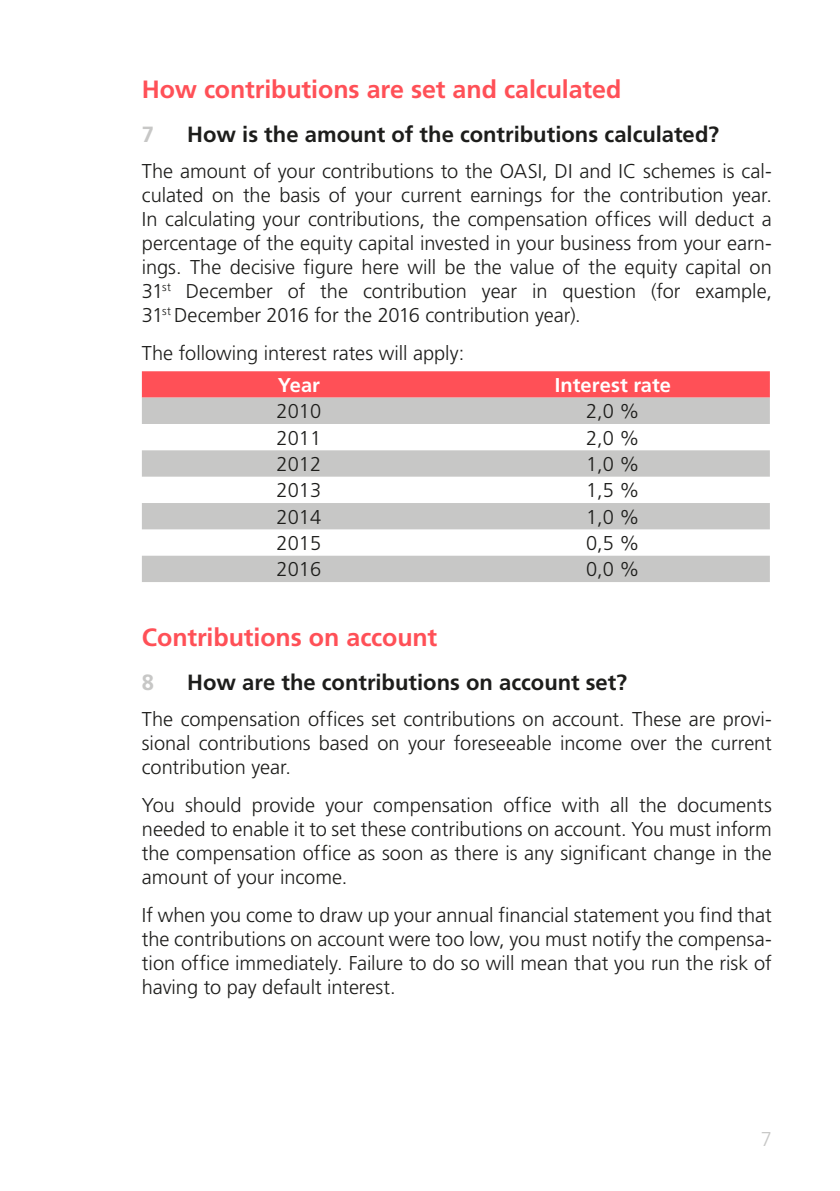
<style>
.page{position:relative;width:840px;height:1191px;background:#fff}
.page>*{position:absolute;margin:0;border:0;box-sizing:border-box;transform-origin:0 0}
.Texttitel{font:700 25px "Frutiger LT Std";letter-spacing:-.005em;color:#ff5057}
.t1{font:700 22px "Frutiger LT Std";color:#1d1d1b}
.t2{font:700 22px "Frutiger LT Std";color:#c7c7c6}
.Grundtext{font:300 20px/24px "Frutiger LT Std";letter-spacing:-.005em;color:#1d1d1b;text-align:justify}
.Zahlen_Tabelle{font:300 20px "Frutiger LT Std";color:#1d1d1b}
.Text_vor_Aufzählung{font:300 20px "Frutiger LT Std";letter-spacing:-.005em;color:#1d1d1b}
.Tabellen_Text_Weiss{font:700 20px "Frutiger LT Std";letter-spacing:.005em;color:#fff}
.t3{font:300 20px "Frutiger LT Std";color:#c7c7c6}
</style>
<div class="page">
<div style="left:142px;top:371px;width:627px;height:26px;background:#ff5057"></div>
<svg style="left:142px;top:397px;width:627px;height:185px;fill:#c7c7c6"></svg>
<p class="Texttitel" style="left:142px;top:75px;width:480px">How contributions are set and calculated</p>
<p class="t2" style="left:142px;top:122px;width:14px">7</p>
<p class="t1" style="left:187px;top:122px;width:533px">How is the amount of the contributions calculated?</p>
<p class="Grundtext" style="left:142px;top:159px;width:631px">The amount of your contributions to the OASI, DI and IC schemes is cal&shy;culated on the basis of your current earnings for the contribution year.<br>In calculating your contributions, the compensation offices will deduct a percentage of the equity capital invested in your business from your earn&shy;ings. The decisive figure here will be the value of the equity capital on 31<sup>st</sup> December of the contribution year in question (for example, 31<sup>st</sup> December 2016 for the 2016 contribution year).</p>
<p class="Text_vor_Aufzählung" style="left:142px;top:342px;width:324px">The following interest rates will apply:</p>
<p class="Tabellen_Text_Weiss" style="left:277px;top:373px;width:44px">Year</p>
<p class="Tabellen_Text_Weiss" style="left:554px;top:373px;width:118px">Interest rate</p>
<p class="Zahlen_Tabelle" style="left:276px;top:400px;width:46px">2010</p>
<p class="Zahlen_Tabelle" style="left:586px;top:400px;width:55px">2,0 %</p>
<p class="Zahlen_Tabelle" style="left:276px;top:426px;width:46px">2011</p>
<p class="Zahlen_Tabelle" style="left:586px;top:426px;width:55px">2,0 %</p>
<p class="Zahlen_Tabelle" style="left:276px;top:453px;width:46px">2012</p>
<p class="Zahlen_Tabelle" style="left:586px;top:453px;width:55px">1,0 %</p>
<p class="Zahlen_Tabelle" style="left:276px;top:479px;width:46px">2013</p>
<p class="Zahlen_Tabelle" style="left:586px;top:479px;width:55px">1,5 %</p>
<p class="Zahlen_Tabelle" style="left:276px;top:505px;width:46px">2014</p>
<p class="Zahlen_Tabelle" style="left:586px;top:505px;width:55px">1,0 %</p>
<p class="Zahlen_Tabelle" style="left:276px;top:532px;width:46px">2015</p>
<p class="Zahlen_Tabelle" style="left:586px;top:532px;width:55px">0,5 %</p>
<p class="Zahlen_Tabelle" style="left:276px;top:558px;width:46px">2016</p>
<p class="Zahlen_Tabelle" style="left:586px;top:558px;width:55px">0,0 %</p>
<p class="Texttitel" style="left:142px;top:622px;width:297px">Contributions on account</p>
<p class="t2" style="left:142px;top:669px;width:14px">8</p>
<p class="t1" style="left:187px;top:669px;width:441px">How are the contributions on account set?</p>
<p class="Grundtext" style="left:142px;top:707px;width:631px">The compensation offices set contributions on account. These are provi&shy;sional contributions based on your foreseeable income over the current contribution year.</p>
<p class="Grundtext" style="left:142px;top:793px;width:631px">You should provide your compensation office with all the documents needed to enable it to set these contributions on account. You must inform the compensation office as soon as there is any significant change in the amount of your income.</p>
<p class="Grundtext" style="left:142px;top:903px;width:631px">If when you come to draw up your annual financial statement you find that the contributions on account were too low, you must notify the compensa&shy;tion office immediately. Failure to do so will mean that you run the risk of having to pay default interest.</p>
<p class="t3" style="left:760px;top:1127px;width:13px">7</p>
</div>
